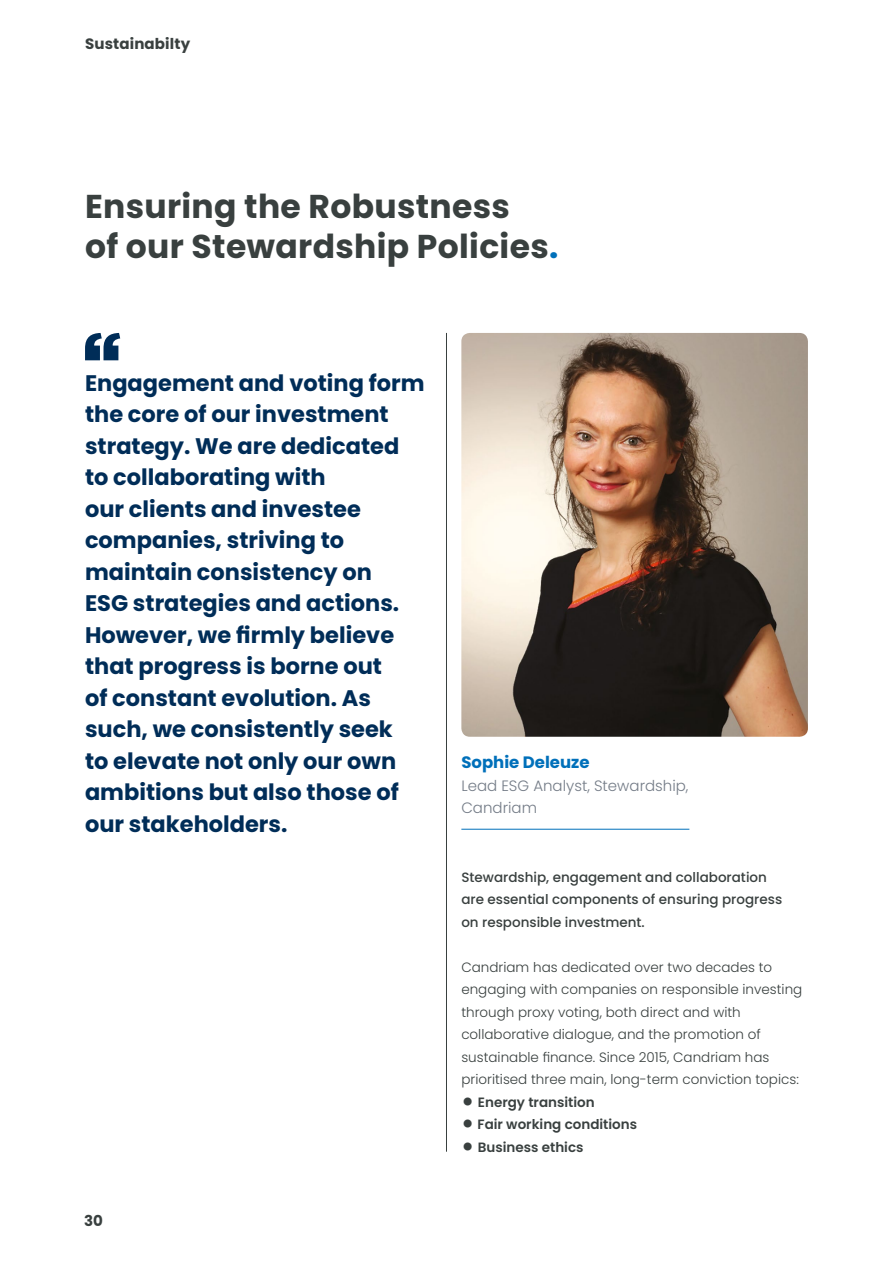
<style>
.page{position:relative;width:893px;height:1263px;background:#fff}
.page>*{position:absolute;margin:0;border:0;box-sizing:border-box;transform-origin:0 0}
.t1{font:700 33px/40.5px "Poppins";letter-spacing:.01em;color:#39403f}
.t2{font:700 22.5px/31.5px "Poppins";color:#002d58}
.t3{font:700 16.5px "Poppins";color:#0070ba}
.t4{font:300 15px/22.5px "Poppins";color:#747c87}
.t5{font:700 15px "Poppins";letter-spacing:.01em;color:#39403f}
.t6{font:300 13.5px/22.5px "Poppins";color:#39403f}
.t7{font:500 13.5px/22.5px "Poppins";color:#39403f}
.t8{font:600 13.5px "Poppins";color:#39403f}
.s1{color:#0070ba}
.s2{font-weight:300;font-size:34.5px}
</style>
<div class="page">
<img style="left:461px;top:333px;width:347px;height:404px">
<svg style="left:85px;top:333px;width:35px;height:27px"></svg>
<hr style="left:446px;top:333px;width:1px;height:819px;background:#39403f">
<hr style="left:461px;top:829px;width:228px;height:1px;background:#0070ba">
<p class="t5" style="left:85px;top:35px;width:107px">Sustainabilty</p>
<h1 class="t1" style="left:85px;top:186px;width:475px">Ensuring the Robustness<br>of our Stewardship Policies<span class="s1">.</span></h1>
<p class="t2" style="left:85px;top:367px;width:341px">Engagement and voting form the core of our investment strategy. We are dedicated to collaborating with<br>our clients and investee companies, striving to maintain consistency on<br>ESG strategies and actions.<br>However, we firmly believe that progress is borne out<br>of constant evolution. As such, we consistently seek<br>to elevate not only our own ambitions but also those of our stakeholders.</p>
<p class="t5" style="left:84px;top:1212px;width:20px">30</p>
<p class="t3" style="left:461px;top:753px;width:130px">Sophie Deleuze</p>
<p class="t4" style="left:461px;top:774px;width:229px">Lead ESG Analyst, Stewardship,<br>Candriam</p>
<p class="t7" style="left:461px;top:866px;width:322px">Stewardship, engagement and collaboration are essential components of ensuring progress on responsible investment.</p>
<p class="t6" style="left:461px;top:956px;width:342px">Candriam has dedicated over two decades to engaging with companies on responsible investing through proxy voting, both direct and with collaborative dialogue, and the promotion of sustainable finance. Since 2015, Candriam has prioritised three main, long-term conviction topics:</p>
<p class="t8" style="left:461px;top:1094px;width:135px"><span class="s2">•</span> Energy transition</p>
<p class="t8" style="left:461px;top:1116px;width:177px"><span class="s2">•</span> Fair working conditions</p>
<p class="t8" style="left:461px;top:1139px;width:124px"><span class="s2">•</span> Business ethics</p>
</div>
